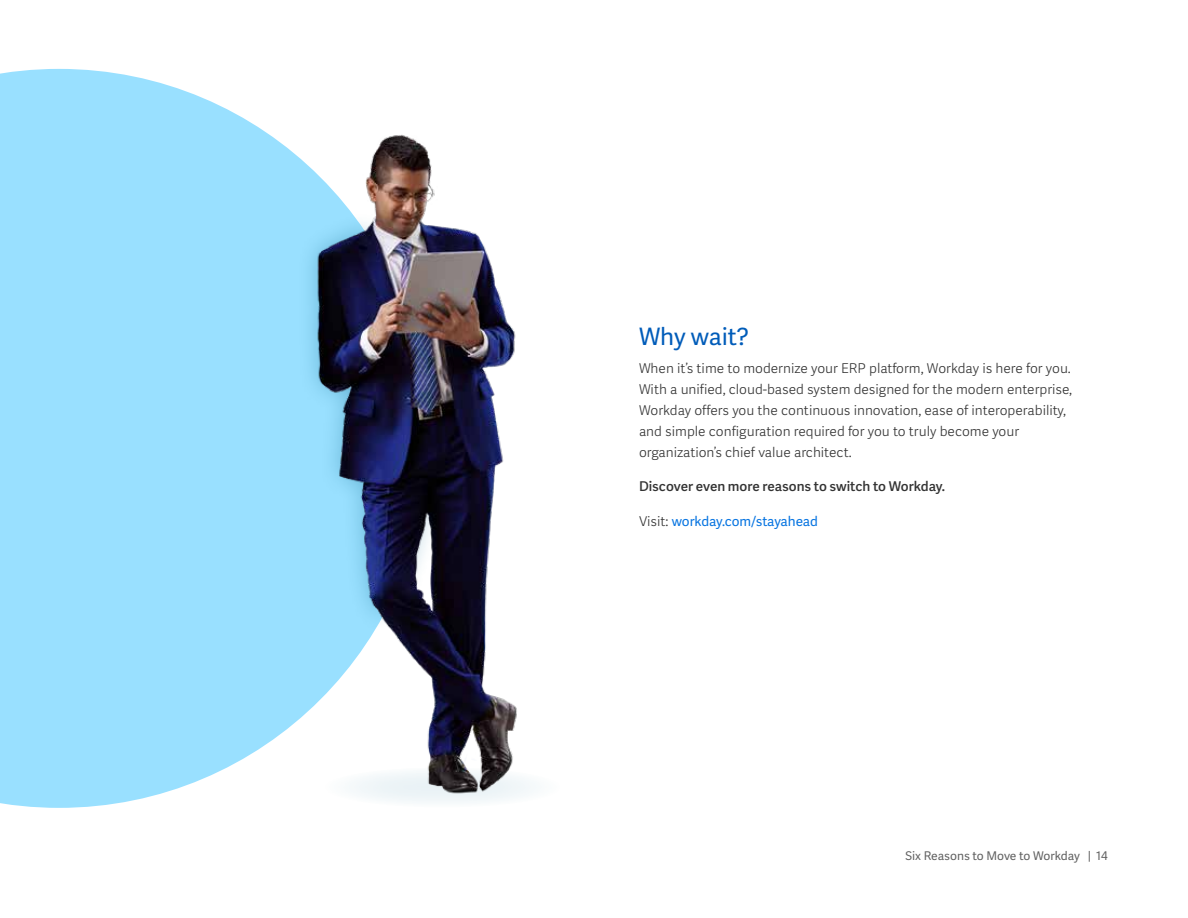
<style>
.page{position:relative;width:1188px;height:918px;background:#fff}
.page>*{position:absolute;margin:0;border:0;box-sizing:border-box;transform-origin:0 0}
.t1{font:24px "Workday Adelle Sans";letter-spacing:-.005em;color:#005cb9}
.t2{font:300 13.5px/21px "Workday Adelle Sans";color:#333}
.t3{font:500 13.5px "Workday Adelle Sans";color:#333}
.t4{font:13.5px "Workday Adelle Sans";letter-spacing:-.005em;color:#0875e1}
.t5{font:12px "Workday Adelle Sans";letter-spacing:-.005em;color:#616161}
.s1{font-weight:300;color:#333}
</style>
<div class="page">
<div style="left:0;top:69px;width:144px;height:739px;background:#99e0ff"></div>
<div style="left:117px;top:73px;width:88px;height:725px;background:#99e0ff"></div>
<div style="left:323px;top:767px;width:239px;height:41px;background:#f6fafb;border-radius:50%"></div>
<img style="left:205px;top:99px;width:312px;height:696px">
<h1 class="t1" style="left:639px;top:323px;width:112px">Why wait?</h1>
<p class="t2" style="left:639px;top:358px;width:435px">When it’s time to modernize your ERP platform, Workday is here for you.<br>With a unified, cloud-based system designed for the modern enterprise, Workday offers you the continuous innovation, ease of interoperability, and simple configuration required for you to truly become your organization’s chief value architect.</p>
<p class="t3" style="left:639px;top:479px;width:308px">Discover even more reasons to switch to Workday.</p>
<p class="t4" style="left:639px;top:513px;width:181px"><span class="s1">Visit:</span> workday.com/stayahead</p>
<p class="t5" style="left:905px;top:849px;width:204px">Six Reasons to Move to Workday | 14</p>
</div>
